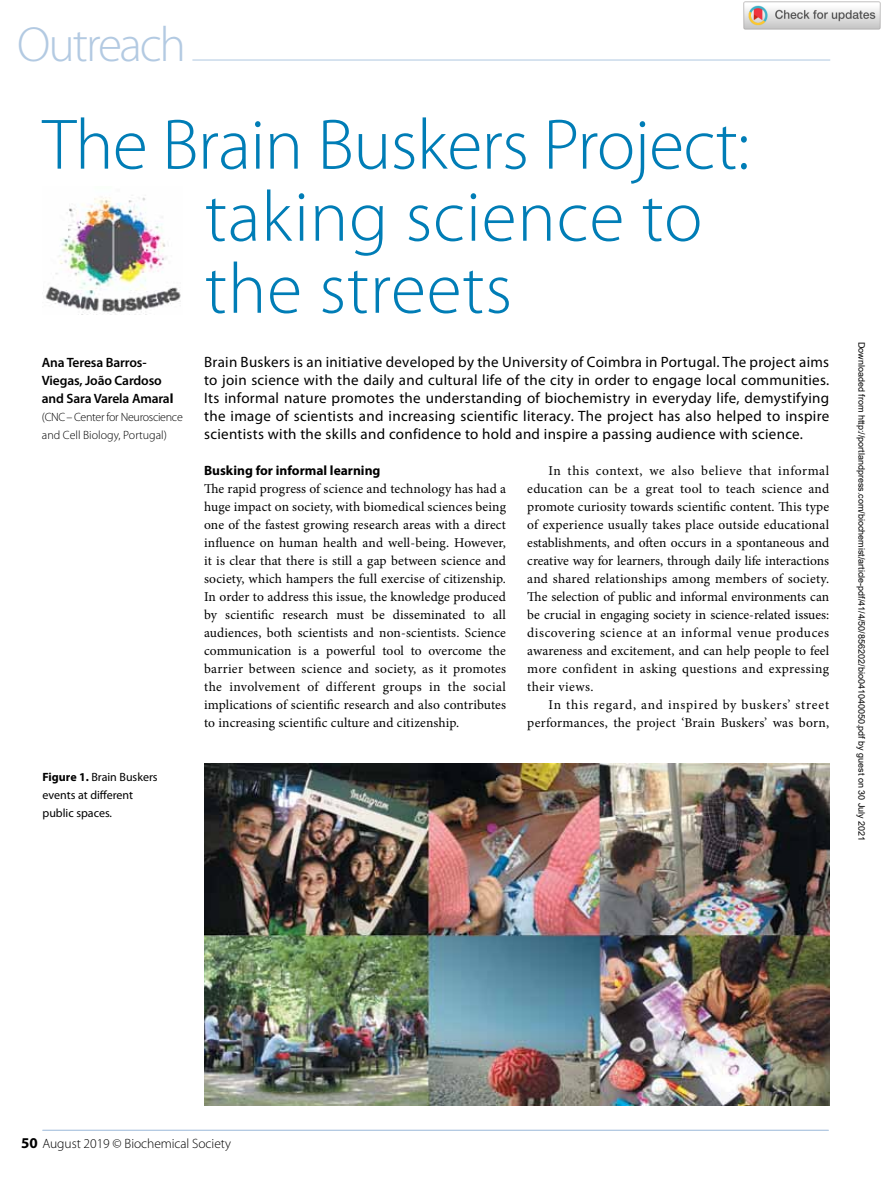
<style>
.page{position:relative;width:893px;height:1183px;background:#fff}
.page>*{position:absolute;margin:0;border:0;box-sizing:border-box;transform-origin:0 0}
.t1{font:300 72px/72px "Myriad Pro";color:#007db6}
.t2{font:300 49.5px "Myriad Pro";letter-spacing:-.04em;color:#b3cae2}
.t3{font:15px/18px "Myriad Pro";letter-spacing:.02em;color:#000;text-align:justify}
.t4{font:13.5px/18px "Minion Pro";letter-spacing:.02em;color:#000;text-align:justify}
.t5{font:600 13.5px/18px "Myriad Pro";letter-spacing:-.01em;color:#000}
.t6{font:300 13.5px "Myriad Pro";letter-spacing:-.005em;color:#000}
.t7{font:700 13.5px "Myriad Pro";color:#000}
.t8{font:300 12px/18px "Myriad Pro";letter-spacing:-.025em;color:#000}
.t9{font:12px/18px "Myriad Pro";color:#000}
.t10{font:9px "Arial";color:#000}
.s1{font-weight:700}
.s2{font-weight:700;font-size:15px}
</style>
<div class="page">
<hr style="left:192px;top:59px;width:638px;height:2px;background:#b3cae2">
<hr style="left:43px;top:1129px;width:786px;height:1px;background:#b3cae2">
<img style="left:204px;top:763px;width:625px;height:342px">
<img style="left:45px;top:196px;width:136px;height:119px">
<img style="left:743px;top:1px;width:138px;height:29px">
<h2 class="t2" style="left:17px;top:17px;width:171px">Outreach</h2>
<h1 class="t1" style="left:205px;top:110px;width:546px;text-indent:-162px">The Brain Buskers Project: taking science to the streets</h1>
<p class="t5" style="left:42px;top:353px;width:133px">Ana Teresa Barros-<br>Viegas, João Cardoso and Sara Varela Amara<span class="s1">l</span></p>
<p class="t8" style="left:42px;top:408px;width:142px">(CNC – Center for Neuroscience and Cell Biology, Portugal)</p>
<p class="t9" style="left:43px;top:767px;width:117px"><span class="s1">Figure 1.</span> Brain Buskers events at different public spaces.</p>
<p class="t3" style="left:204px;top:352px;width:627px">Brain Buskers is an initiative developed by the University of Coimbra in Portugal. The project aims to join science with the daily and cultural life of the city in order to engage local communities.<br>Its informal nature promotes the understanding of biochemistry in everyday life, demystifying the image of scientists and increasing scientific literacy. The project has also helped to inspire scientists with the skills and confidence to hold and inspire a passing audience with science.</p>
<p class="t7" style="left:204px;top:461px;width:178px">Busking for informal learning</p>
<p class="t4" style="left:204px;top:479px;width:303px">The rapid progress of science and technology has had a huge impact on society, with biomedical sciences being one of the fastest growing research areas with a direct influence on human health and well-being. However, it is clear that there is still a gap between science and society, which hampers the full exercise of citizenship.<br>In order to address this issue, the knowledge produced by scientific research must be disseminated to all audiences, both scientists and non-scientists. Science communication is a powerful tool to overcome the barrier between science and society, as it promotes the involvement of different groups in the social implications of scientific research and also contributes to increasing scientific culture and citizenship.</p>
<p class="t4" style="left:527px;top:461px;width:303px;text-indent:21px">In this context, we also believe that informal education can be a great tool to teach science and promote curiosity towards scientific content. This type of experience usually takes place outside educational establishments, and often occurs in a spontaneous and creative way for learners, through daily life interactions and shared relationships among members of society.<br>The selection of public and informal environments can be crucial in engaging society in science-related issues: discovering science at an informal venue produces awareness and excitement, and can help people to feel more confident in asking questions and expressing their views.</p>
<p class="t4" style="left:527px;top:695px;width:303px;text-align:right">In this regard, and inspired by buskers’ street performances, the project ‘Brain Buskers’ was born,</p>
<p class="t10" style="left:865px;top:342px;width:501px;rotate:90deg">Downloaded from http://portlandpress.com/biochemist/article-pdf/41/4/50/856202/bio041040050.pdf by guest on 30 July 2021</p>
<p class="t6" style="left:21px;top:1135px;width:211px"><span class="s2">50</span> August 2019 © Biochemical Society</p>
</div>
